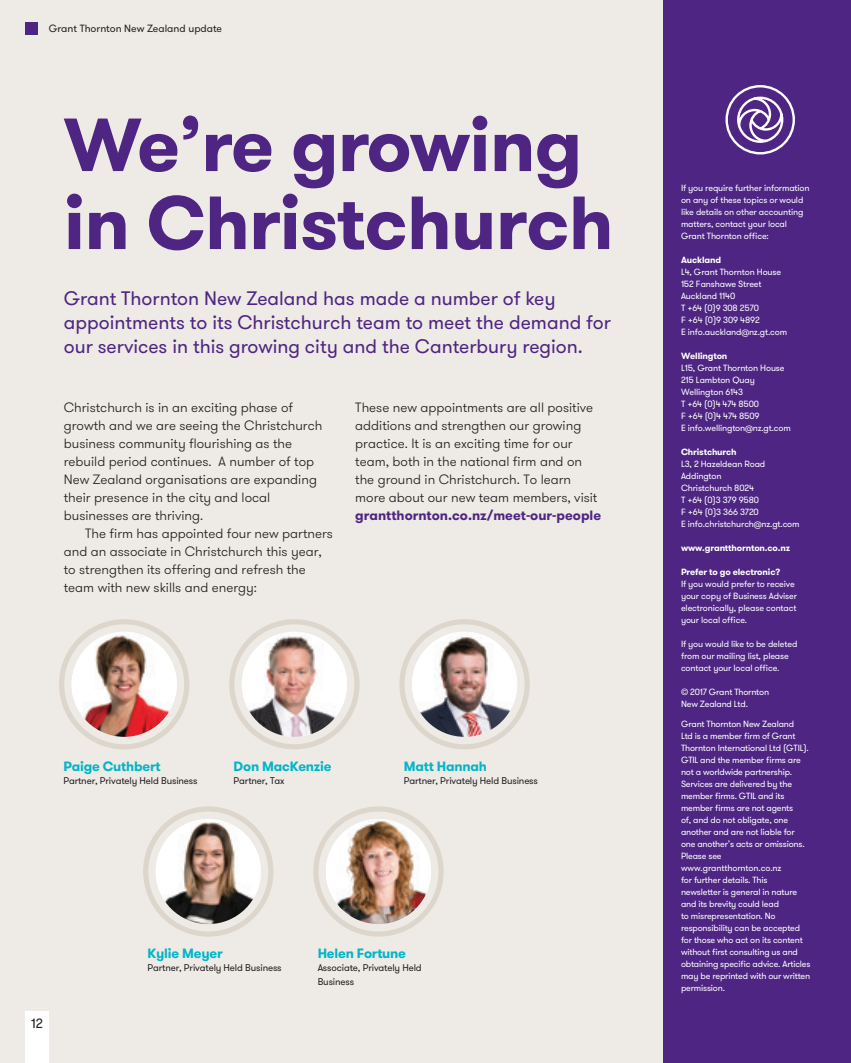
<style>
.page{position:relative;width:851px;height:1063px;background:#fff}
.page>*{position:absolute;margin:0;border:0;box-sizing:border-box;transform-origin:0 0}
.Heading{font:700 75px/78px "GT Walsheim Pro";letter-spacing:-.01em;color:#4e2582}
.Opening_paragraph{font:19.5px/24px "GT Walsheim Pro";color:#4e2582}
.C_Body_copy_Indent{font:300 13.5px/18px "GT Walsheim Pro";color:#231f20}
.C_Body_copy{font:300 13.5px/18px "GT Walsheim Pro";color:#231f20}
.G_Small_heading{font:700 13.5px "GT Walsheim Pro";letter-spacing:-.015em;color:#00b6c8}
.t1{font:13.5px "GT Walsheim Pro";color:#231f20}
.t2{font:10.5px "GT Walsheim Pro";color:#231f20}
.H_Small_copy{font:9.75px/13.5px "GT Walsheim Pro";letter-spacing:-.015em;color:#231f20}
.H_Small_copy-2{font:9px/12px "GT Walsheim Pro";letter-spacing:-.015em;color:#fff}
.G_Small_heading-2{font:700 9px "GT Walsheim Pro";letter-spacing:-.015em;color:#fff}
.s1{font-weight:700;color:#4e2582}
</style>
<div class="page">
<div style="left:0;top:0;width:668px;height:1063px;background:#eeeae5"></div>
<div style="left:663px;top:0;width:187px;height:1063px;background:#4e2582"></div>
<svg style="left:725px;top:85px;width:69px;height:69px"></svg>
<div style="left:59px;top:619px;width:130px;height:130px;border:5px solid #cdc2b4;border-radius:50%"></div>
<div style="left:143px;top:806px;width:130px;height:131px;border:5px solid #cdc2b4;border-radius:50%"></div>
<div style="left:229px;top:619px;width:130px;height:130px;border:5px solid #cdc2b4;border-radius:50%"></div>
<div style="left:313px;top:806px;width:130px;height:131px;border:5px solid #cdc2b4;border-radius:50%"></div>
<div style="left:399px;top:619px;width:130px;height:130px;border:5px solid #cdc2b4;border-radius:50%"></div>
<img style="left:72px;top:632px;width:105px;height:105px;border-radius:53px">
<img style="left:156px;top:822px;width:105px;height:102px">
<img style="left:242px;top:632px;width:105px;height:105px;border-radius:53px">
<img style="left:326px;top:819px;width:105px;height:105px;border-radius:53px">
<img style="left:412px;top:632px;width:105px;height:105px;border-radius:53px">
<div style="left:26px;top:1011px;width:23px;height:52px;background:#fff"></div>
<div style="left:26px;top:22px;width:12px;height:13px;background:#4e2582"></div>
<p class="t2" style="left:49px;top:22px;width:175px">Grant Thornton New Zealand update</p>
<p class="Heading" style="left:64px;top:107px;width:551px">We’re growing in Christchurch</p>
<p class="Opening_paragraph" style="left:64px;top:287px;width:548px">Grant Thornton New Zealand has made a number of key appointments to its Christchurch team to meet the demand for our services in this growing city and the Canterbury region.</p>
<p class="C_Body_copy" style="left:64px;top:399px;width:260px">Christchurch is in an exciting phase of growth and we are seeing the Christchurch business community flourishing as the rebuild period continues. A number of top New Zealand organisations are expanding their presence in the city and local businesses are thriving.</p>
<p class="C_Body_copy_Indent" style="left:64px;top:525px;width:270px;text-indent:21px">The firm has appointed four new partners and an associate in Christchurch this year, to strengthen its offering and refresh the team with new skills and energy:</p>
<p class="C_Body_copy_Indent" style="left:355px;top:399px;width:247px">These new appointments are all positive additions and strengthen our growing practice. It is an exciting time for our team, both in the national firm and on the ground in Christchurch. To learn more about our new team members, visit <span class="s1">grantthornton.co.nz/meet-our-people</span></p>
<p class="G_Small_heading" style="left:63px;top:757px;width:99px">Paige Cuthbert</p>
<p class="H_Small_copy" style="left:63px;top:774px;width:136px">Partner, Privately Held Business</p>
<p class="G_Small_heading" style="left:233px;top:757px;width:99px">Don MacKenzie</p>
<p class="H_Small_copy" style="left:233px;top:774px;width:52px">Partner, Tax</p>
<p class="G_Small_heading" style="left:404px;top:757px;width:85px">Matt Hannah</p>
<p class="H_Small_copy" style="left:404px;top:774px;width:136px">Partner, Privately Held Business</p>
<h3 class="t1" style="left:31px;top:1015px;width:13px">12</h3>
<p class="G_Small_heading" style="left:147px;top:944px;width:77px">Kylie Meyer</p>
<p class="H_Small_copy" style="left:147px;top:962px;width:136px">Partner, Privately Held Business</p>
<p class="G_Small_heading" style="left:317px;top:944px;width:90px">Helen Fortune</p>
<p class="H_Small_copy" style="left:317px;top:962px;width:105px">Associate, Privately Held<br>Business</p>
<p class="H_Small_copy-2" style="left:681px;top:182px;width:130px">If you require further information on any of these topics or would like details on other accounting matters, contact your local<br>Grant Thornton office:</p>
<p class="G_Small_heading-2" style="left:681px;top:254px;width:42px">Auckland</p>
<p class="H_Small_copy-2" style="left:681px;top:266px;width:102px">L4, Grant Thornton House</p>
<p class="H_Small_copy-2" style="left:681px;top:278px;width:82px">152 Fanshawe Street</p>
<p class="H_Small_copy-2" style="left:681px;top:290px;width:56px">Auckland 1140</p>
<p class="H_Small_copy-2" style="left:681px;top:302px;width:79px">T +64 (0)9 308 2570</p>
<p class="H_Small_copy-2" style="left:681px;top:314px;width:80px">F +64 (0)9 309 4892</p>
<p class="H_Small_copy-2" style="left:681px;top:326px;width:108px">E info.auckland@nz.gt.com</p>
<p class="G_Small_heading-2" style="left:681px;top:350px;width:48px">Wellington</p>
<p class="H_Small_copy-2" style="left:681px;top:362px;width:105px">L15, Grant Thornton House</p>
<p class="H_Small_copy-2" style="left:681px;top:374px;width:75px">215 Lambton Quay</p>
<p class="H_Small_copy-2" style="left:681px;top:386px;width:64px">Wellington 6143</p>
<p class="H_Small_copy-2" style="left:681px;top:398px;width:80px">T +64 (0)4 474 8500</p>
<p class="H_Small_copy-2" style="left:681px;top:410px;width:80px">F +64 (0)4 474 8509</p>
<p class="H_Small_copy-2" style="left:681px;top:422px;width:111px">E info.wellington@nz.gt.com</p>
<p class="G_Small_heading-2" style="left:681px;top:446px;width:57px">Christchurch</p>
<p class="H_Small_copy-2" style="left:681px;top:458px;width:86px">L3, 2 Hazeldean Road</p>
<p class="H_Small_copy-2" style="left:681px;top:470px;width:42px">Addington</p>
<p class="H_Small_copy-2" style="left:681px;top:482px;width:74px">Christchurch 8024</p>
<p class="H_Small_copy-2" style="left:681px;top:494px;width:80px">T +64 (0)3 379 9580</p>
<p class="H_Small_copy-2" style="left:681px;top:506px;width:79px">F +64 (0)3 366 3720</p>
<p class="H_Small_copy-2" style="left:681px;top:518px;width:120px">E info.christchurch@nz.gt.com</p>
<p class="G_Small_heading-2" style="left:681px;top:542px;width:111px">www.grantthornton.co.nz</p>
<p class="G_Small_heading-2" style="left:681px;top:566px;width:101px">Prefer to go electronic?</p>
<p class="H_Small_copy-2" style="left:681px;top:578px;width:118px">If you would prefer to receive your copy of Business Adviser electronically, please contact your local office.</p>
<p class="H_Small_copy-2" style="left:681px;top:638px;width:118px">If you would like to be deleted from our mailing list, please contact your local office.</p>
<p class="H_Small_copy-2" style="left:681px;top:686px;width:90px">© 2017 Grant Thornton</p>
<p class="H_Small_copy-2" style="left:681px;top:698px;width:68px">New Zealand Ltd.</p>
<p class="H_Small_copy-2" style="left:681px;top:718px;width:129px">Grant Thornton New Zealand<br>Ltd is a member firm of Grant<br>Thornton International Ltd (GTIL).<br>GTIL and the member firms are not a worldwide partnership.<br>Services are delivered by the member firms. GTIL and its member firms are not agents<br>of, and do not obligate, one another and are not liable for one another’s acts or omissions.<br>Please see</p>
<p class="H_Small_copy-2" style="left:681px;top:862px;width:102px">www.grantthornton.co.nz</p>
<p class="H_Small_copy-2" style="left:681px;top:874px;width:131px">for further details. This<br>newsletter is general in nature and its brevity could lead<br>to misrepresentation. No responsibility can be accepted for those who act on its content without first consulting us and obtaining specific advice. Articles may be reprinted with our written permission.</p>
</div>
